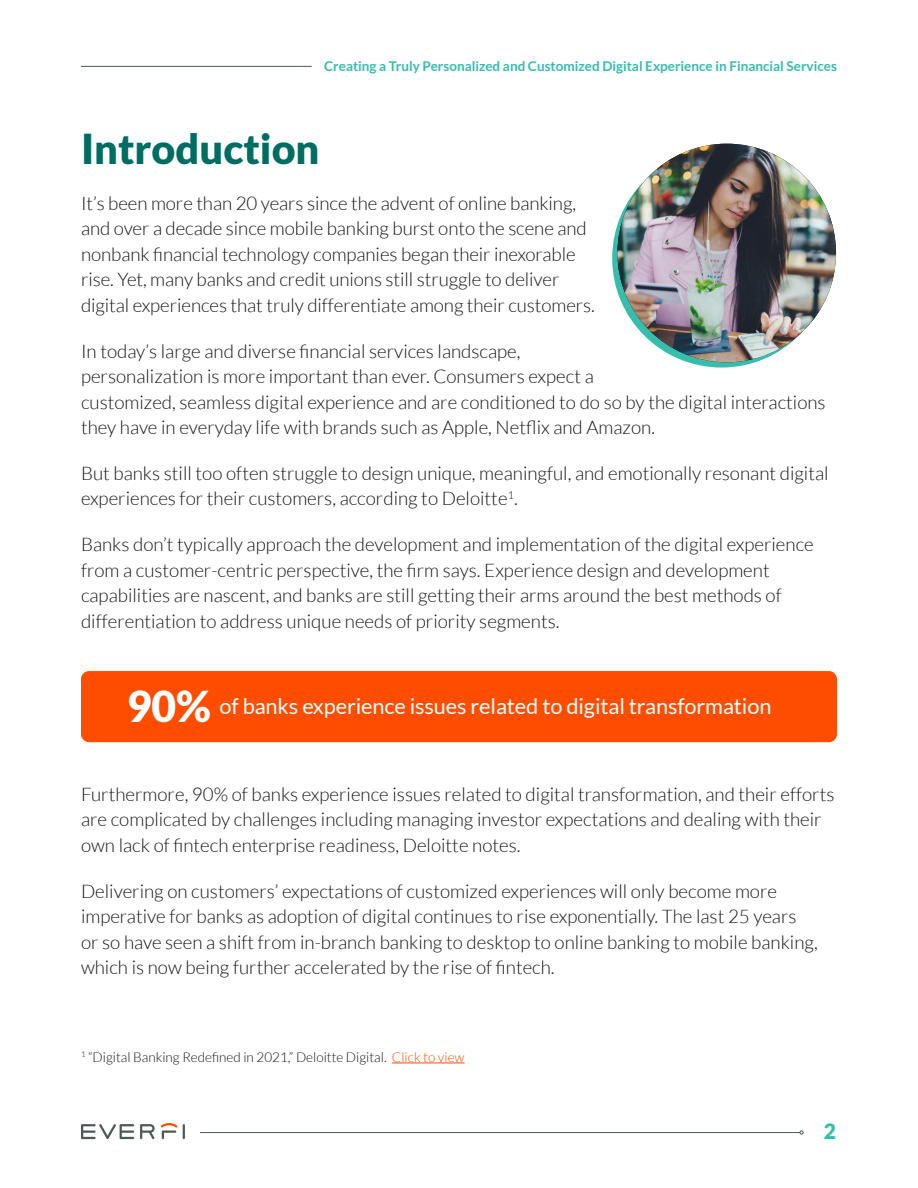
<style>
.page{position:relative;width:918px;height:1188px;background:#fff}
.page>*{position:absolute;margin:0;border:0;box-sizing:border-box;transform-origin:0 0}
.t1{font:900 42.6px "Lato";color:#fff}
.t2{font:900 41.25px "Lato";color:#006d62}
.t3{font:21.75px "Lato";letter-spacing:-.005em;color:#fff}
.t4{font:900 21px "Lato";color:#36bdad}
.t5{font:300 18.75px/25.5px "Lato";color:#141414}
.t6{font:700 13.5px "Lato";color:#36bdad}
.t7{font:300 13.5px "Lato";color:#141414}
.s1{color:#ff4d00}
</style>
<div class="page">
<svg style="left:81px;top:1123px;width:104px;height:16px"></svg>
<hr style="left:81px;top:66px;width:231px;height:1px;background:#4d5858">
<hr style="left:200px;top:1132px;width:600px;height:1px;background:#4d5858">
<svg style="left:800px;top:1131px;width:4px;height:4px"></svg>
<svg style="left:612px;top:149px;width:219px;height:219px;background:#46beb0"></svg>
<div style="left:81px;top:671px;width:756px;height:71px;background:#ff4d00;border-radius:8px"></div>
<hr style="left:392px;top:1063px;width:73px;height:1px;background:#ff4d00">
<img style="left:617px;top:144px;width:219px;height:218px;border-radius:109px">
<p class="t6" style="left:324px;top:58px;width:514px">Creating a Truly Personalized and Customized Digital Experience in Financial Services</p>
<p class="t2" style="left:81px;top:125px;width:240px">Introduction</p>
<p class="t5" style="left:81px;top:190px;width:515px">It’s been more than 20 years since the advent of online banking, and over a decade since mobile banking burst onto the scene and nonbank financial technology companies began their inexorable rise. Yet, many banks and credit unions still struggle to deliver digital experiences that truly differentiate among their customers.</p>
<p class="t5" style="left:81px;top:338px;width:746px">In today’s large and diverse financial services landscape,<br>personalization is more important than ever. Consumers expect a<br>customized, seamless digital experience and are conditioned to do so by the digital interactions they have in everyday life with brands such as Apple, Netflix and Amazon.</p>
<p class="t5" style="left:81px;top:460px;width:749px">But banks still too often struggle to design unique, meaningful, and emotionally resonant digital experiences for their customers, according to Deloitte<sup>1</sup>.</p>
<p class="t5" style="left:81px;top:532px;width:734px">Banks don’t typically approach the development and implementation of the digital experience from a customer-centric perspective, the firm says. Experience design and development capabilities are nascent, and banks are still getting their arms around the best methods of differentiation to address unique needs of priority segments.</p>
<p class="t1" style="left:127px;top:682px;width:86px">90%</p>
<p class="t3" style="left:219px;top:694px;width:554px">of banks experience issues related to digital transformation</p>
<p class="t5" style="left:81px;top:781px;width:755px">Furthermore, 90% of banks experience issues related to digital transformation, and their efforts are complicated by challenges including managing investor expectations and dealing with their own lack of fintech enterprise readiness, Deloitte notes.</p>
<p class="t5" style="left:81px;top:878px;width:738px">Delivering on customers’ expectations of customized experiences will only become more imperative for banks as adoption of digital continues to rise exponentially. The last 25 years or so have seen a shift from in-branch banking to desktop to online banking to mobile banking, which is now being further accelerated by the rise of fintech.</p>
<p class="t7" style="left:81px;top:1050px;width:385px"><sup>1</sup> “Digital Banking Redefined in 2021,” Deloitte Digital. <span class="s1">Click to view</span></p>
<p class="t4" style="left:824px;top:1119px;width:14px">2</p>
</div>
